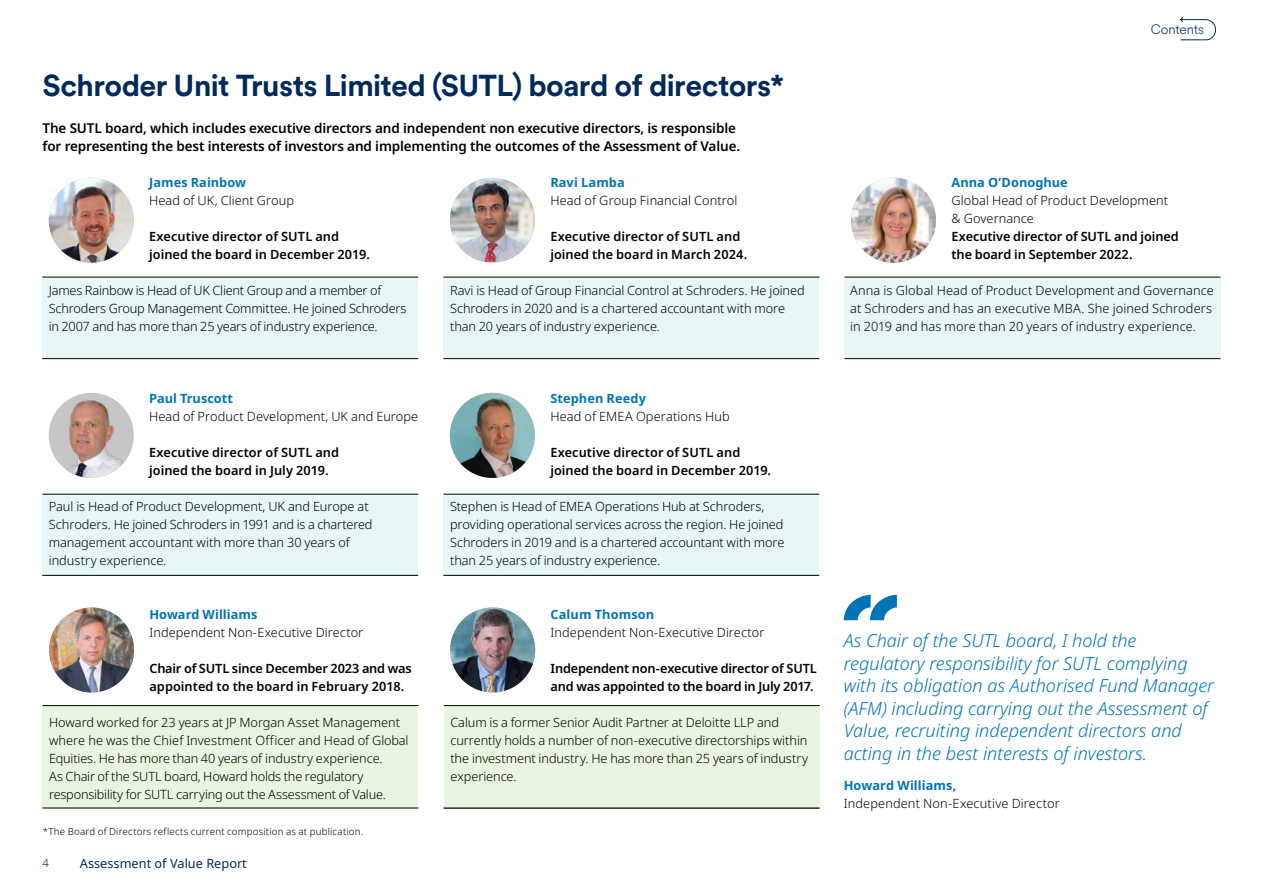
<style>
.page{position:relative;width:1263px;height:893px;background:#fff}
.page>*{position:absolute;margin:0;border:0;box-sizing:border-box;transform-origin:0 0}
.t1{font:700 30px "Schroders Circular";letter-spacing:-.02em;color:#002a5c}
.t2{font:italic 300 18px/22.5px "Noto Sans";color:#0074b7}
.t3{font:600 13.5px/18px "Noto Sans";letter-spacing:-.01em;color:#000}
.t4{font:300 13.5px "Schroders Circular";letter-spacing:-.01em;color:#002a5c}
.t5{font:300 12.75px/18px "Noto Sans";letter-spacing:-.005em;color:#000}
.t6{font:600 12.75px/18px "Noto Sans";color:#000}
.t7{font:700 12.75px "Noto Sans";letter-spacing:.005em;color:#0074b7}
.t8{font:12.75px "Noto Sans";color:#002a5c}
.t9{font:300 11.25px "Noto Sans";color:#002a5c}
.t10{font:300 9.75px "Noto Sans";letter-spacing:.02em;color:#000}
</style>
<div class="page">
<div style="left:844px;top:277px;width:376px;height:82px;background:#e6f7f8"></div>
<div style="left:444px;top:277px;width:375px;height:82px;background:#e6f7f8"></div>
<div style="left:444px;top:494px;width:375px;height:82px;background:#e6f7f8"></div>
<div style="left:42px;top:277px;width:376px;height:82px;background:#e6f7f8"></div>
<div style="left:42px;top:494px;width:376px;height:82px;background:#e6f7f8"></div>
<img style="left:450px;top:393px;width:85px;height:85px;border-radius:43px">
<img style="left:49px;top:393px;width:85px;height:85px;border-radius:43px">
<img style="left:851px;top:178px;width:85px;height:85px;border-radius:43px">
<hr style="left:42px;top:358px;width:376px;height:1px;background:#000">
<hr style="left:42px;top:575px;width:376px;height:1px;background:#000">
<hr style="left:443px;top:358px;width:376px;height:1px;background:#000">
<hr style="left:443px;top:575px;width:376px;height:1px;background:#000">
<hr style="left:844px;top:358px;width:376px;height:1px;background:#000">
<img style="left:450px;top:178px;width:85px;height:84px">
<img style="left:49px;top:178px;width:85px;height:85px;border-radius:43px">
<hr style="left:42px;top:277px;width:376px;height:1px;background:#000">
<hr style="left:42px;top:494px;width:376px;height:1px;background:#000">
<hr style="left:443px;top:277px;width:376px;height:1px;background:#000">
<hr style="left:443px;top:494px;width:376px;height:1px;background:#000">
<hr style="left:845px;top:277px;width:375px;height:1px;background:#000">
<div style="left:444px;top:705px;width:375px;height:103px;background:#e8f6e0"></div>
<hr style="left:444px;top:808px;width:375px;height:1px;background:#000">
<hr style="left:444px;top:705px;width:375px;height:1px;background:#000">
<img style="left:450px;top:607px;width:85px;height:85px;border-radius:43px">
<div style="left:43px;top:705px;width:375px;height:103px;background:#e8f6e0"></div>
<hr style="left:43px;top:808px;width:375px;height:1px;background:#000">
<hr style="left:43px;top:705px;width:375px;height:1px;background:#000">
<img style="left:49px;top:607px;width:85px;height:85px;border-radius:43px">
<svg style="left:844px;top:595px;width:53px;height:25px"></svg>
<svg style="left:1180px;top:17px;width:36px;height:24px"></svg>
<h1 class="t1" style="left:43px;top:65px;width:743px">Schroder Unit Trusts Limited (SUTL) board of directors*</h1>
<p class="t3" style="left:43px;top:119px;width:699px">The SUTL board, which includes executive directors and independent non executive directors, is responsible for representing the best interests of investors and implementing the outcomes of the Assessment of Value.</p>
<p class="t7" style="left:149px;top:173px;width:98px">James Rainbow</p>
<p class="t5" style="left:149px;top:191px;width:146px">Head of UK, Client Group</p>
<p class="t6" style="left:149px;top:227px;width:222px">Executive director of SUTL and joined the board in December 2019.</p>
<p class="t5" style="left:49px;top:281px;width:359px">James Rainbow is Head of UK Client Group and a member of<br>Schroders Group Management Committee. He joined Schroders in 2007 and has more than 25 years of industry experience.</p>
<p class="t7" style="left:149px;top:389px;width:85px">Paul Truscott</p>
<p class="t5" style="left:149px;top:407px;width:271px">Head of Product Development, UK and Europe</p>
<p class="t6" style="left:149px;top:443px;width:191px">Executive director of SUTL and joined the board in July 2019.</p>
<p class="t5" style="left:49px;top:497px;width:325px">Paul is Head of Product Development, UK and Europe at Schroders. He joined Schroders in 1991 and is a chartered management accountant with more than 30 years of industry experience.</p>
<p class="t7" style="left:149px;top:605px;width:109px">Howard Williams</p>
<p class="t5" style="left:149px;top:623px;width:215px">Independent Non-Executive Director</p>
<p class="t6" style="left:149px;top:659px;width:264px">Chair of SUTL since December 2023 and was appointed to the board in February 2018.</p>
<p class="t5" style="left:49px;top:713px;width:361px">Howard worked for 23 years at JP Morgan Asset Management where he was the Chief Investment Officer and Head of Global Equities. He has more than 40 years of industry experience.<br>As Chair of the SUTL board, Howard holds the regulatory responsibility for SUTL carrying out the Assessment of Value.</p>
<p class="t10" style="left:43px;top:824px;width:322px">*The Board of Directors reflects current composition as at publication.</p>
<p class="t9" style="left:43px;top:855px;width:8px">4</p>
<p class="t8" style="left:80px;top:854px;width:168px">Assessment of Value Report</p>
<p class="t7" style="left:550px;top:173px;width:76px">Ravi Lamba</p>
<p class="t5" style="left:550px;top:191px;width:189px">Head of Group Financial Control</p>
<p class="t6" style="left:550px;top:227px;width:198px">Executive director of SUTL and joined the board in March 2024.</p>
<p class="t5" style="left:450px;top:281px;width:356px">Ravi is Head of Group Financial Control at Schroders. He joined<br>Schroders in 2020 and is a chartered accountant with more than 20 years of industry experience.</p>
<p class="t7" style="left:550px;top:389px;width:97px">Stephen Reedy</p>
<p class="t5" style="left:550px;top:407px;width:181px">Head of EMEA Operations Hub</p>
<p class="t6" style="left:550px;top:443px;width:222px">Executive director of SUTL and joined the board in December 2019.</p>
<p class="t5" style="left:450px;top:497px;width:336px">Stephen is Head of EMEA Operations Hub at Schroders, providing operational services across the region. He joined Schroders in 2019 and is a chartered accountant with more than 25 years of industry experience.</p>
<p class="t7" style="left:551px;top:605px;width:105px">Calum Thomson</p>
<p class="t5" style="left:551px;top:623px;width:215px">Independent Non-Executive Director</p>
<p class="t6" style="left:551px;top:659px;width:268px">Independent non-executive director of SUTL and was appointed to the board in July 2017.</p>
<p class="t5" style="left:450px;top:713px;width:359px">Calum is a former Senior Audit Partner at Deloitte LLP and currently holds a number of non-executive directorships within the investment industry. He has more than 25 years of industry experience.</p>
<p class="t4" style="left:1151px;top:20px;width:55px">Contents</p>
<p class="t7" style="left:951px;top:173px;width:118px">Anna O’Donoghue</p>
<p class="t5" style="left:951px;top:191px;width:218px">Global Head of Product Development &amp; Governance</p>
<p class="t6" style="left:951px;top:227px;width:229px">Executive director of SUTL and joined the board in September 2022.</p>
<p class="t5" style="left:850px;top:281px;width:365px">Anna is Global Head of Product Development and Governance at Schroders and has an executive MBA. She joined Schroders in 2019 and has more than 20 years of industry experience.</p>
<p class="t2" style="left:844px;top:630px;width:372px">As Chair of the SUTL board, I hold the regulatory responsibility for SUTL complying with its obligation as Authorised Fund Manager (AFM) including carrying out the Assessment of Value, recruiting independent directors and acting in the best interests of investors.</p>
<p class="t7" style="left:844px;top:777px;width:114px">Howard Williams,</p>
<p class="t5" style="left:844px;top:795px;width:217px">Independent Non-Executive Director</p>
</div>
